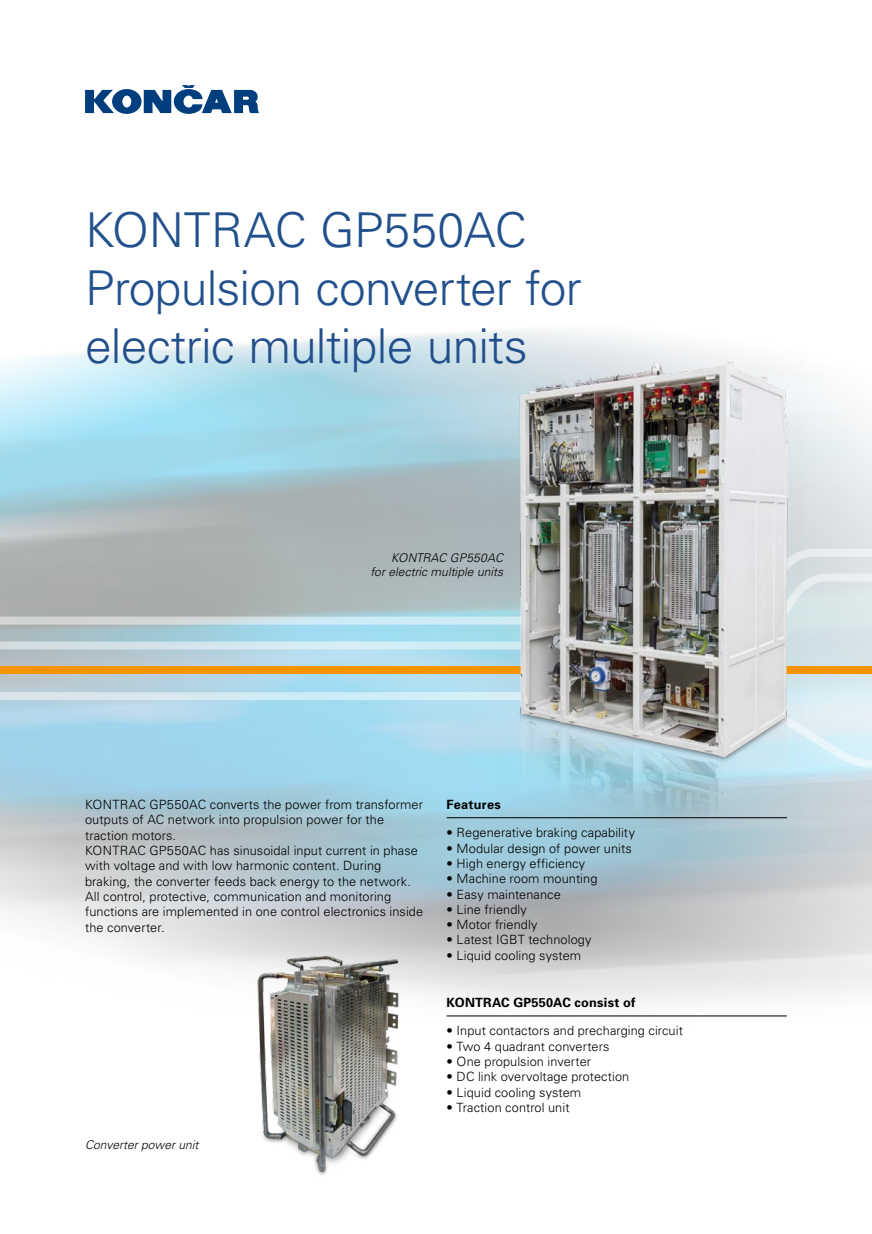
<style>
.page{position:relative;width:872px;height:1234px;background:#fff}
.page>*{position:absolute;margin:0;border:0;box-sizing:border-box;transform-origin:0 0}
.t1{font:300 48px/57.6px "Univers";letter-spacing:-.015em;color:#22508c}
.t2{font:300 12.75px/15.3px "Univers";letter-spacing:.005em;color:#000}
.t3{font:700 12.75px "Univers";letter-spacing:.02em;color:#000}
.t4{font:italic 300 12px/14.4px "Univers";color:#000;text-align:right}
</style>
<div class="page">
<svg style="left:0;top:548px;width:872px;height:25px;background:#b1b8b8"></svg>
<svg style="left:0;top:573px;width:872px;height:76px;background:#b5c7cb"></svg>
<svg style="left:0;top:692px;width:872px;height:75px;background:#b0dcef"></svg>
<div style="left:0;top:666px;width:872px;height:8px;background:#f39400"></div>
<hr style="left:446px;top:817px;width:341px;height:1px;background:#000">
<hr style="left:446px;top:1015px;width:341px;height:1px;background:#000">
<svg style="left:85px;top:85px;width:174px;height:29px"></svg>
<img style="left:236px;top:948px;width:182px;height:227px">
<img style="left:497px;top:351px;width:307px;height:502px">
<h1 class="t1" style="left:85px;top:200px;width:498px">KONTRAC GP550AC<br>Propulsion converter for electric multiple units</h1>
<p class="t4" style="left:370px;top:550px;width:134px">KONTRAC GP550AC<br>for electric multiple units</p>
<p class="t2" style="left:85px;top:796px;width:340px">KONTRAC GP550AC converts the power from transformer outputs of AC network into propulsion power for the traction motors.<br>KONTRAC GP550AC has sinusoidal input current in phase with voltage and with low harmonic content. During braking, the converter feeds back energy to the network.<br>All control, protective, communication and monitoring functions are implemented in one control electronics inside the converter.</p>
<p class="t4" style="left:85px;top:1136px;width:115px">Converter power unit</p>
<p class="t3" style="left:446px;top:796px;width:56px">Features</p>
<p class="t2" style="left:446px;top:824px;width:190px">• Regenerative braking capability</p>
<p class="t2" style="left:446px;top:839px;width:187px">• Modular design of power units</p>
<p class="t2" style="left:446px;top:855px;width:140px">• High energy efficiency</p>
<p class="t2" style="left:446px;top:870px;width:152px">• Machine room mounting</p>
<p class="t2" style="left:446px;top:885px;width:116px">• Easy maintenance</p>
<p class="t2" style="left:446px;top:901px;width:82px">• Line friendly</p>
<p class="t2" style="left:446px;top:916px;width:92px">• Motor friendly</p>
<p class="t2" style="left:446px;top:931px;width:147px">• Latest IGBT technology</p>
<p class="t2" style="left:446px;top:947px;width:136px">• Liquid cooling system</p>
<p class="t3" style="left:446px;top:994px;width:190px">KONTRAC GP550AC consist of</p>
<p class="t2" style="left:446px;top:1022px;width:238px">• Input contactors and precharging circuit</p>
<p class="t2" style="left:446px;top:1037px;width:164px">• Two 4 quadrant converters</p>
<p class="t2" style="left:446px;top:1053px;width:146px">• One propulsion inverter</p>
<p class="t2" style="left:446px;top:1068px;width:184px">• DC link overvoltage protection</p>
<p class="t2" style="left:446px;top:1083px;width:136px">• Liquid cooling system</p>
<p class="t2" style="left:446px;top:1099px;width:124px">• Traction control unit</p>
</div>
